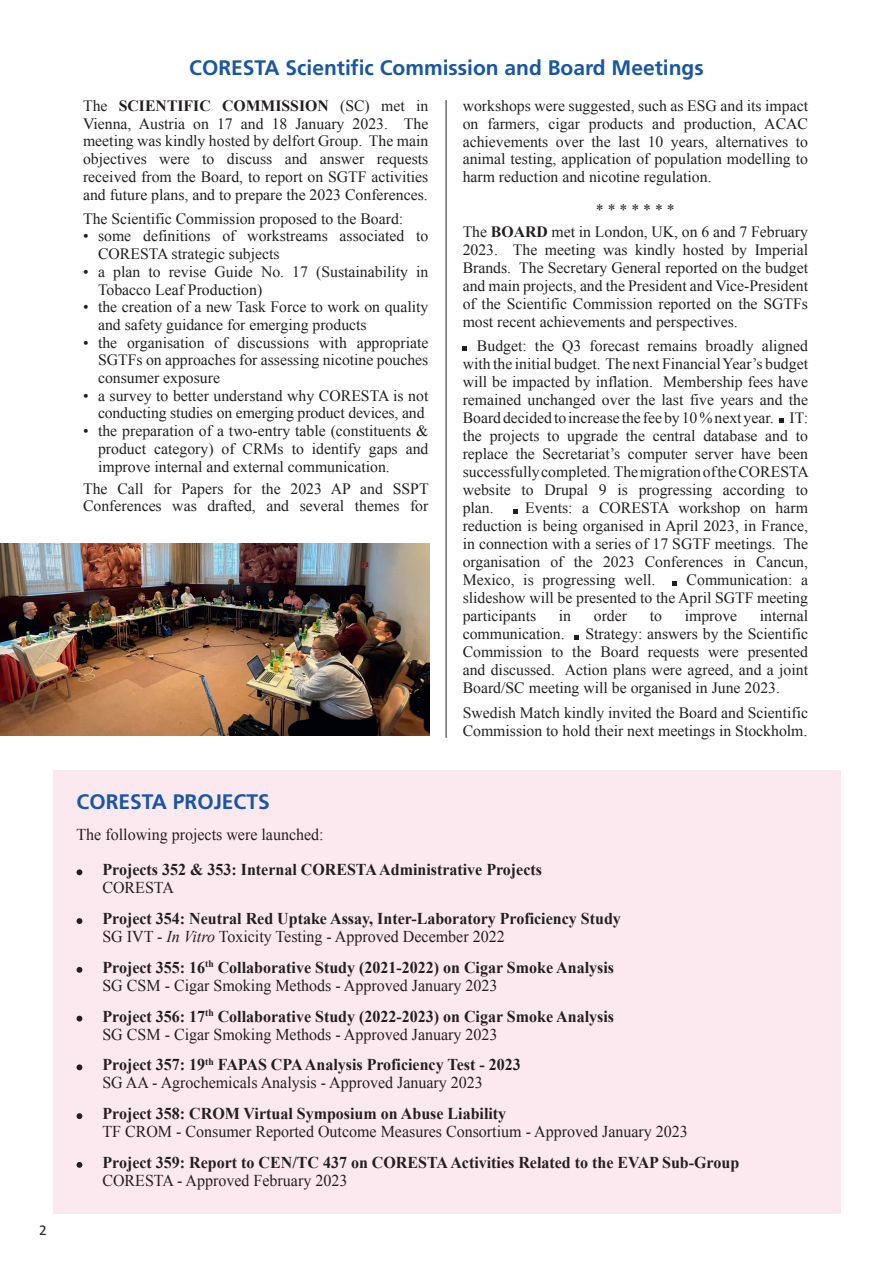
<style>
.page{position:relative;width:893px;height:1263px;background:#fff}
.page>*{position:absolute;margin:0;border:0;box-sizing:border-box;transform-origin:0 0}
.t1{font:700 21px "Frutiger LT Pro";color:#1856a6}
.t2{font:700 16.5px/18px "Times New Roman";color:#231f20}
.t3{font:16.5px "Times New Roman";color:#231f20}
.t4{font:15.75px/18px "Times New Roman";color:#231f20;text-align:justify}
.t5{font:15px "Calibri";color:#231f20}
.s1{font-weight:700}
.s2{font-weight:400}
.s3{font-weight:400;font-style:italic}
</style>
<div class="page">
<img style="left:0;top:543px;width:429px;height:193px">
<div style="left:53px;top:770px;width:787px;height:443px;background:#fce9f0"></div>
<svg style="left:77px;top:869px;width:5px;height:6px"></svg>
<svg style="left:77px;top:918px;width:5px;height:6px"></svg>
<svg style="left:77px;top:967px;width:5px;height:6px"></svg>
<svg style="left:77px;top:1016px;width:5px;height:5px"></svg>
<svg style="left:77px;top:1064px;width:5px;height:6px"></svg>
<svg style="left:77px;top:1113px;width:5px;height:6px"></svg>
<svg style="left:77px;top:1162px;width:5px;height:6px"></svg>
<hr style="left:446px;top:100px;width:1px;height:638px;background:#231f20">
<svg style="left:463px;top:347px;width:4px;height:4px"></svg>
<svg style="left:779px;top:419px;width:5px;height:4px"></svg>
<svg style="left:513px;top:509px;width:4px;height:4px"></svg>
<svg style="left:672px;top:581px;width:5px;height:4px"></svg>
<svg style="left:574px;top:635px;width:5px;height:4px"></svg>
<p class="t5" style="left:39px;top:1221px;width:9px">2</p>
<h1 class="t1" style="left:189px;top:55px;width:516px">CORESTA Scientific Commission and Board Meetings</h1>
<p class="t4" style="left:83px;top:97px;width:347px">The <span class="s1">SCIENTIFIC COMMISSION</span> (SC) met in Vienna, Austria on 17 and 18 January 2023. The meeting was kindly hosted by delfort Group. The main objectives were to discuss and answer requests received from the Board, to report on SGTF activities and future plans, and to prepare the 2023 Conferences.</p>
<p class="t4" style="left:83px;top:209px;width:322px">The Scientific Commission proposed to the Board:</p>
<p class="t4" style="left:98px;top:227px;width:332px;text-indent:-15px">• some definitions of workstreams associated to<br>CORESTA strategic subjects</p>
<p class="t4" style="left:98px;top:262px;width:332px;text-indent:-15px">• a plan to revise Guide No. 17 (Sustainability in<br>Tobacco Leaf Production)</p>
<p class="t4" style="left:98px;top:298px;width:332px;text-indent:-15px">• the creation of a new Task Force to work on quality and safety guidance for emerging products</p>
<p class="t4" style="left:98px;top:333px;width:332px;text-indent:-15px">• the organisation of discussions with appropriate SGTFs on approaches for assessing nicotine pouches consumer exposure</p>
<p class="t4" style="left:83px;top:386px;width:347px;text-align:right">• a survey to better understand why CORESTA is not conducting studies on emerging product devices, and</p>
<p class="t4" style="left:98px;top:422px;width:332px;text-indent:-15px">• the preparation of a two-entry table (constituents &amp; product category) of CRMs to identify gaps and improve internal and external communication.</p>
<p class="t4" style="left:83px;top:479px;width:347px">The Call for Papers for the 2023 AP and SSPT<br>Conferences was drafted, and several themes for</p>
<p class="t4" style="left:463px;top:97px;width:347px">workshops were suggested, such as ESG and its impact on farmers, cigar products and production, ACAC achievements over the last 10 years, alternatives to animal testing, application of population modelling to harm reduction and nicotine regulation.</p>
<p class="t4" style="left:463px;top:198px;width:347px;line-height:22.2px;text-align:center">* * * * * * *<br>The <span class="s1">BOARD</span> met in London, UK, on 6 and 7 February</p>
<p class="t4" style="left:463px;top:240px;width:347px">2023. The meeting was kindly hosted by Imperial Brands. The Secretary General reported on the budget and main projects, and the President and Vice-President of the Scientific Commission reported on the SGTFs most recent achievements and perspectives.</p>
<p class="t4" style="left:463px;top:337px;width:348px;text-indent:14px">Budget: the Q3 forecast remains broadly aligned with the initial budget. The next Financial Year’s budget will be impacted by inflation. Membership fees have remained unchanged over the last five years and the Board decided to increase the fee by 10 % next year. IT: the projects to upgrade the central database and to replace the Secretariat’s computer server have been successfully completed. The migration of the CORESTA website to Drupal 9 is progressing according to plan.</p>
<p class="t4" style="left:463px;top:499px;width:347px;text-indent:63px">Events: a CORESTA workshop on harm reduction is being organised in April 2023, in France, in connection with a series of 17 SGTF meetings. The organisation of the 2023 Conferences in Cancun, Mexico, is progressing well.</p>
<p class="t4" style="left:463px;top:571px;width:347px;text-indent:224px">Communication: a slideshow will be presented to the April SGTF meeting participants</p>
<p class="t4" style="left:559px;top:607px;width:14px">in</p>
<p class="t4" style="left:594px;top:607px;width:35px">order</p>
<p class="t4" style="left:650px;top:607px;width:14px">to</p>
<p class="t4" style="left:685px;top:607px;width:54px">improve</p>
<p class="t4" style="left:760px;top:607px;width:50px">internal</p>
<p class="t4" style="left:463px;top:625px;width:103px">communication.</p>
<p class="t4" style="left:463px;top:625px;width:347px;text-indent:123px">Strategy: answers by the Scientific Commission to the Board requests were presented and discussed. Action plans were agreed, and a joint Board/SC meeting will be organised in June 2023.</p>
<p class="t4" style="left:463px;top:703px;width:347px">Swedish Match kindly invited the Board and Scientific<br>Commission to hold their next meetings in Stockholm.</p>
<h1 class="t1" style="left:77px;top:790px;width:195px">CORESTA PROJECTS</h1>
<p class="t3" style="left:77px;top:824px;width:249px">The following projects were launched:</p>
<p class="t2" style="left:102px;top:860px;width:441px">Projects 352 &amp; 353: Internal CORESTA Administrative Projects</p>
<p class="t3" style="left:102px;top:877px;width:73px">CORESTA</p>
<p class="t2" style="left:102px;top:909px;width:520px">Project 354: Neutral Red Uptake Assay, Inter-Laboratory Proficiency Study<br><span class="s2">SG IVT -</span> <span class="s3">In Vitro</span> <span class="s2">Toxicity Testing - Approved December 2022</span></p>
<p class="t2" style="left:102px;top:958px;width:513px">Project 355: 16<sup>th</sup> Collaborative Study (2021-2022) on Cigar Smoke Analysis<br><span class="s2">SG CSM - Cigar Smoking Methods - Approved January 2023</span></p>
<p class="t2" style="left:102px;top:1006px;width:513px">Project 356: 17<sup>th</sup> Collaborative Study (2022-2023) on Cigar Smoke Analysis<br><span class="s2">SG CSM - Cigar Smoking Methods - Approved January 2023</span></p>
<p class="t2" style="left:102px;top:1055px;width:420px">Project 357: 19<sup>th</sup> FAPAS CPA Analysis Proficiency Test - 2023<br><span class="s2">SG AA - Agrochemicals Analysis - Approved January 2023</span></p>
<p class="t2" style="left:102px;top:1104px;width:405px">Project 358: CROM Virtual Symposium on Abuse Liability</p>
<p class="t3" style="left:102px;top:1120px;width:587px">TF CROM - Consumer Reported Outcome Measures Consortium - Approved January 2023</p>
<p class="t2" style="left:102px;top:1153px;width:638px">Project 359: Report to CEN/TC 437 on CORESTA Activities Related to the EVAP Sub-Group</p>
<p class="t3" style="left:102px;top:1169px;width:246px">CORESTA - Approved February 2023</p>
</div>
